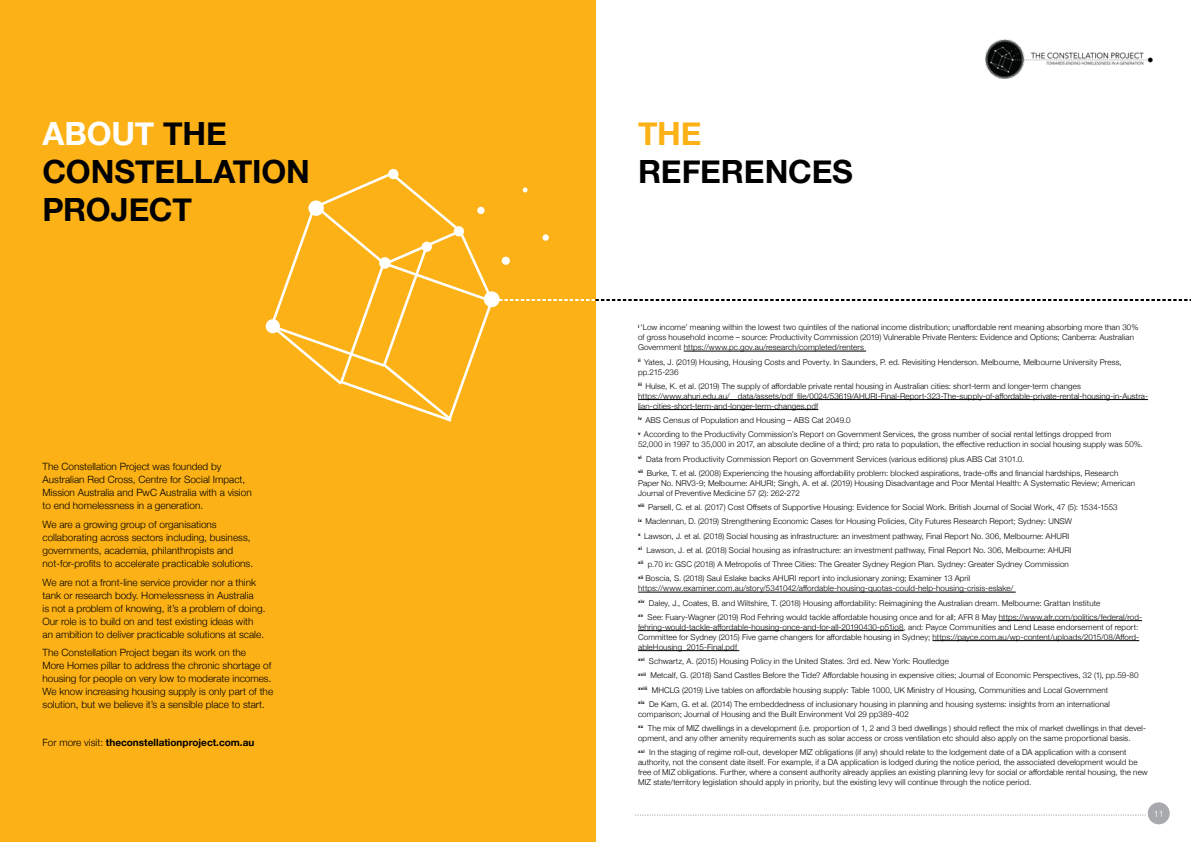
<style>
.page{position:relative;width:1191px;height:842px;background:#fff}
.page>*{position:absolute;margin:0;border:0;box-sizing:border-box;transform-origin:0 0}
.t1{font:700 32px/38.4px "Helvetica Neue";letter-spacing:-.005em;color:#000}
.t2{font:700 32px "Helvetica Neue";color:#fcb116}
.t3{font:300 10px/13px "Helvetica Neue";color:#000}
.t4{font:700 10px "Helvetica Neue";color:#000}
.t5{font:300 9px "Helvetica Neue";color:#fff}
.t6{font:300 8px/14.3px "Helvetica Neue";letter-spacing:.015em;color:#000}
.s1{color:#fff}
.s2{font-weight:300}
</style>
<div class="page">
<img style="left:985px;top:39px;width:168px;height:40px">
<div style="left:1147px;top:802px;width:22px;height:22px;background:#a7a9ac;border-radius:50%"></div>
<svg style="left:635px;top:815px;width:510px;height:1px"></svg>
<div style="left:0;top:0;width:595px;height:842px;background:#fcb116"></div>
<hr style="left:638px;top:592px;width:377px;height:1px;background:#000">
<hr style="left:998px;top:620px;width:144px;height:1px;background:#000">
<hr style="left:638px;top:630px;width:265px;height:1px;background:#000">
<hr style="left:932px;top:640px;width:207px;height:1px;background:#000">
<hr style="left:638px;top:650px;width:101px;height:1px;background:#000">
<svg style="left:267px;top:170px;width:924px;height:254px"></svg>
<div style="left:477px;top:207px;width:7px;height:7px;background:#fff;border-radius:50%"></div>
<div style="left:502px;top:257px;width:8px;height:8px;background:#fff;border-radius:50%"></div>
<div style="left:542px;top:234px;width:7px;height:7px;background:#fff;border-radius:50%"></div>
<h1 class="t1" style="left:43px;top:115px;width:269px"><span class="s1">ABOUT</span> THE<br>CONSTELLATION<br>PROJECT</h1>
<h1 class="t2" style="left:638px;top:108px;width:65px">THE</h1>
<h1 class="t1" style="left:638px;top:153px;width:216px">REFERENCES</h1>
<p class="t3" style="left:43px;top:460px;width:211px">The Constellation Project was founded by Australian Red Cross, Centre for Social Impact, Mission Australia and PwC Australia with a vision to end homelessness in a generation.</p>
<p class="t3" style="left:43px;top:517px;width:212px">We are a growing group of organisations collaborating across sectors including, business, governments, academia, philanthropists and not-for-profits to accelerate practicable solutions.</p>
<p class="t3" style="left:43px;top:575px;width:224px">We are not a front-line service provider nor a think tank or research body. Homelessness in Australia<br>is not a problem of knowing, it’s a problem of doing.<br>Our role is to build on and test existing ideas with an ambition to deliver practicable solutions at scale.</p>
<p class="t3" style="left:43px;top:646px;width:232px">The Constellation Project began its work on the<br>More Homes pillar to address the chronic shortage of housing for people on very low to moderate incomes.<br>We know increasing housing supply is only part of the solution, but we believe it’s a sensible place to start.</p>
<p class="t4" style="left:43px;top:734px;width:213px"><span class="s2">For more visit:</span> theconstellationproject.com.au</p>
<p class="t6" style="left:638px;top:322px;width:502px;line-height:10px"><sup>i</sup> ‘Low income’ meaning within the lowest two quintiles of the national income distribution; unaffordable rent meaning absorbing more than 30% of gross household income – source: Productivity Commission (2019) Vulnerable Private Renters: Evidence and Options; Canberra: Australian<br>Government https://www.pc.gov.au/research/completed/renters</p>
<p class="t6" style="left:638px;top:356px;width:485px;line-height:10px"><sup>ii</sup> Yates, J. (2019) Housing, Housing Costs and Poverty. In Saunders, P. ed. Revisiting Henderson. Melbourne, Melbourne University Press, pp.215-236</p>
<p class="t6" style="left:638px;top:380px;width:511px;line-height:10px"><sup>iii</sup> Hulse, K. et al. (2019) The supply of affordable private rental housing in Australian cities: short-term and longer-term changes https://www.ahuri.edu.au/__data/assets/pdf_file/0024/53619/AHURI-Final-Report-323-The-supply-of-affordable-private-rental-housing-in-Austra&shy;lian-cities-short-term-and-longer-term-changes.pdf</p>
<p class="t6" style="left:638px;top:412px;width:475px"><sup>iv</sup> ABS Census of Population and Housing – ABS Cat 2049.0<br><sup>v</sup> According to the Productivity Commission’s Report on Government Services, the gross number of social rental lettings dropped from</p>
<p class="t6" style="left:638px;top:437px;width:506px">52,000 in 1997 to 35,000 in 2017, an absolute decline of a third; pro rata to population, the effective reduction in social housing supply was 50%. <sup>vi</sup> Data from Productivity Commission Report on Government Services (various editions) plus ABS Cat 3101.0.<br><sup>vii</sup> Burke, T. et al. (2008) Experiencing the housing affordability problem: blocked aspirations, trade-offs and financial hardships, Research</p>
<p class="t6" style="left:638px;top:477px;width:498px;line-height:10px">Paper No. NRV3-9; Melbourne: AHURI; Singh, A. et al. (2019) Housing Disadvantage and Poor Mental Health: A Systematic Review; American<br>Journal of Preventive Medicine 57 (2): 262-272</p>
<p class="t6" style="left:638px;top:499px;width:481px"><sup>viii</sup> Parsell, C. et al. (2017) Cost Offsets of Supportive Housing: Evidence for Social Work. British Journal of Social Work, 47 (5): 1534-1553 <sup>ix</sup> Maclennan, D. (2019) Strengthening Economic Cases for Housing Policies, City Futures Research Report; Sydney: UNSW<br><sup>x</sup> Lawson, J. et al. (2018) Social housing as infrastructure: an investment pathway, Final Report No. 306, Melbourne: AHURI<br><sup>xi</sup> Lawson, J. et al. (2018) Social housing as infrastructure: an investment pathway, Final Report No. 306, Melbourne: AHURI<br><sup>xii</sup> p.70 in: GSC (2018) A Metropolis of Three Cities: The Greater Sydney Region Plan. Sydney: Greater Sydney Commission<br><sup>xii</sup> Boscia, S. (2018) Saul Eslake backs AHURI report into inclusionary zoning; Examiner 13 April</p>
<p class="t6" style="left:638px;top:581px;width:505px">https://www.examiner.com.au/story/5341042/affordable-housing-quotas-could-help-housing-crisis-eslake/<br><sup>xiv</sup> Daley, J., Coates, B. and Wiltshire, T. (2018) Housing affordability: Reimagining the Australian dream. Melbourne: Grattan Institute<br><sup>xv</sup> See: Fuary-Wagner (2019) Rod Fehring would tackle affordable housing once and for all; AFR 8 May https://www.afr.com/politics/federal/rod-</p>
<p class="t6" style="left:638px;top:621px;width:503px;line-height:10px;text-align:justify">fehring-would-tackle-affordable-housing-once-and-for-all-20190430-p51io8, and: Payce Communities and Lend Lease endorsement of report:<br>Committee for Sydney (2015) Five game changers for affordable housing in Sydney; https://payce.com.au/wp-content/uploads/2015/08/Afford&shy;ableHousing_2015-Final.pdf</p>
<p class="t6" style="left:638px;top:653px;width:502px"><sup>xvi</sup> Schwartz, A. (2015) Housing Policy in the United States. 3rd ed. New York: Routledge<br><sup>xvii</sup> Metcalf, G. (2018) Sand Castles Before the Tide? Affordable housing in expensive cities; Journal of Economic Perspectives, 32 (1), pp.59-80 <sup>xviii</sup> MHCLG (2019) Live tables on affordable housing supply: Table 1000, UK Ministry of Housing, Communities and Local Government<br><sup>xix</sup> De Kam, G. et al. (2014) The embeddedness of inclusionary housing in planning and housing systems: insights from an international</p>
<p class="t6" style="left:638px;top:706px;width:509px">comparison; Journal of Housing and the Built Environment Vol 29 pp389-402<br><sup>xx</sup> The mix of MIZ dwellings in a development (i.e. proportion of 1, 2 and 3 bed dwellings ) should reflect the mix of market dwellings in that devel-</p>
<p class="t6" style="left:638px;top:730px;width:494px">opment, and any other amenity requirements such as solar access or cross ventilation etc should also apply on the same proportional basis. <sup>xxi</sup> In the staging of regime roll-out, developer MIZ obligations (if any) should relate to the lodgement date of a DA application with a consent</p>
<p class="t6" style="left:638px;top:757px;width:511px;line-height:10px">authority, not the consent date itself. For example, if a DA application is lodged during the notice period, the associated development would be free of MIZ obligations. Further, where a consent authority already applies an existing planning levy for social or affordable rental housing, the new<br>MIZ state/territory legislation should apply in priority, but the existing levy will continue through the notice period.</p>
<p class="t5" style="left:1153px;top:806px;width:12px">11</p>
</div>
